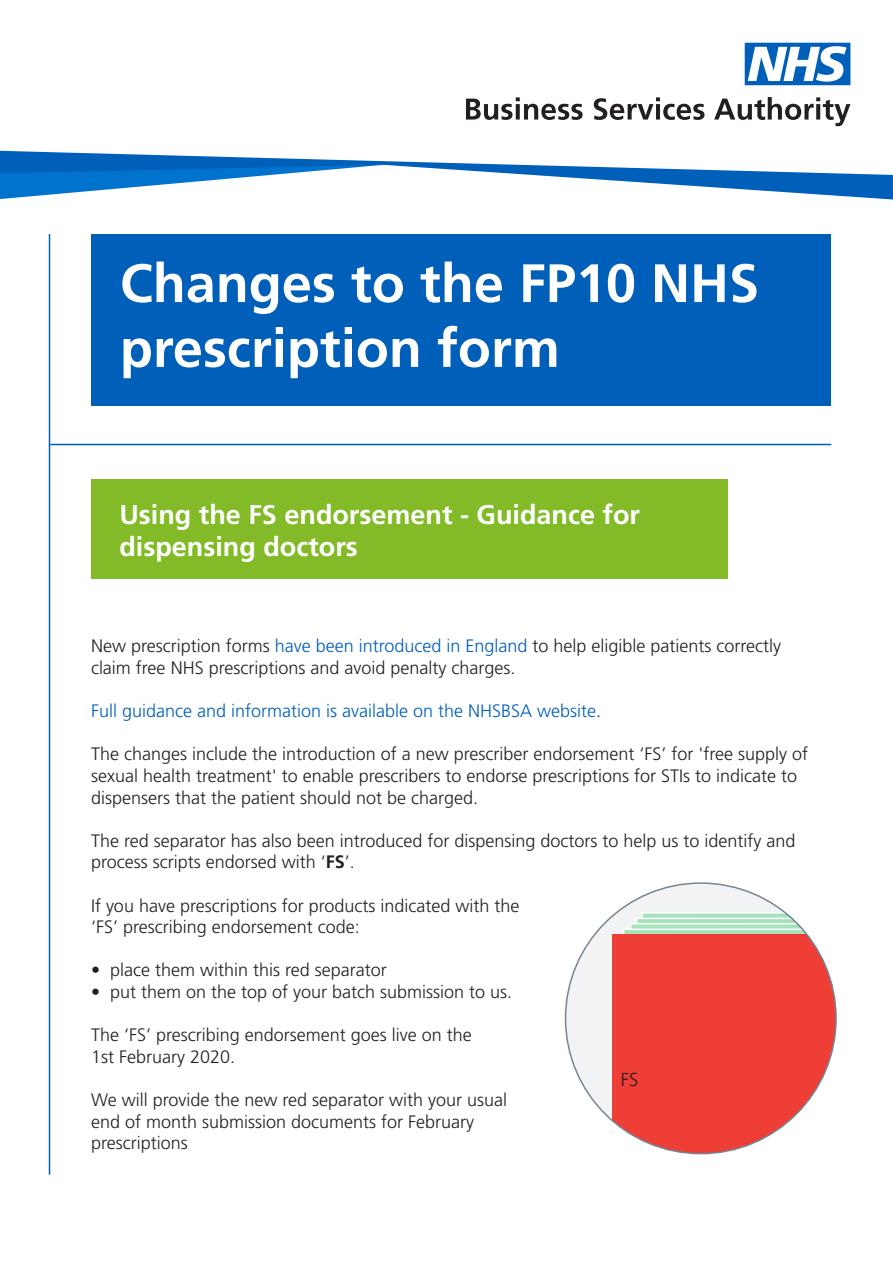
<style>
.page{position:relative;width:893px;height:1263px;background:#fff}
.page>*{position:absolute;margin:0;border:0;box-sizing:border-box;transform-origin:0 0}
.t1{font:700 54px/64.8px "Frutiger LT Std";color:#fff}
.t2{font:700 27px/32.4px "Frutiger LT Std";color:#fff}
.t3{font:300 18.75px "Frutiger LT Std";color:#231f20}
.t4{font:300 18px/21.6px "Frutiger LT Std";color:#231f20}
.t5{font:300 18px "Frutiger LT Std";color:#005fb9}
.s1{color:#005fb9}
.s2{color:#231f20}
.s3{font-weight:700}
</style>
<div class="page">
<div style="left:91px;top:479px;width:637px;height:100px;background:#82bb27"></div>
<svg style="left:0;top:151px;width:893px;height:48px"></svg>
<svg style="left:466px;top:97px;width:117px;height:23px"></svg>
<svg style="left:594px;top:97px;width:110px;height:23px"></svg>
<svg style="left:714px;top:97px;width:136px;height:29px"></svg>
<svg style="left:745px;top:43px;width:105px;height:42px"></svg>
<div style="left:91px;top:234px;width:739px;height:171px;background:#005fb9"></div>
<hr style="left:49px;top:234px;width:1px;height:941px;background:#005fb9">
<hr style="left:50px;top:444px;width:781px;height:1px;background:#005fb9">
<div style="left:565px;top:883px;width:271px;height:270px;background:#f2f3f4;border-radius:50%"></div>
<svg style="left:642px;top:912px;width:150px;height:5px"></svg>
<svg style="left:636px;top:917px;width:162px;height:6px"></svg>
<svg style="left:630px;top:923px;width:173px;height:5px"></svg>
<svg style="left:623px;top:928px;width:185px;height:6px"></svg>
<svg style="left:612px;top:934px;width:224px;height:219px;background:#ee524a"></svg>
<h1 class="t1" style="left:120px;top:251px;width:641px">Changes to the FP10 NHS prescription form</h1>
<h2 class="t2" style="left:119px;top:498px;width:522px">Using the FS endorsement - Guidance for dispensing doctors</h2>
<p class="t4" style="left:91px;top:636px;width:692px">New prescription forms <span class="s1">have been introduced in England</span> to help eligible patients correctly claim free NHS prescriptions and avoid penalty charges.</p>
<p class="t5" style="left:91px;top:701px;width:512px">Full guidance and information is available on the NHSBSA website<span class="s2">.</span></p>
<p class="t4" style="left:91px;top:744px;width:719px">The changes include the introduction of a new prescriber endorsement ‘FS’ for 'free supply of sexual health treatment' to enable prescribers to endorse prescriptions for STIs to indicate to dispensers that the patient should not be charged.</p>
<p class="t4" style="left:91px;top:830px;width:706px">The red separator has also been introduced for dispensing doctors to help us to identify and process scripts endorsed with ‘<span class="s3">FS</span>’.</p>
<p class="t4" style="left:91px;top:895px;width:430px">If you have prescriptions for products indicated with the ‘FS’ prescribing endorsement code:</p>
<p class="t4" style="left:91px;top:960px;width:297px">• place them within this red separator</p>
<p class="t4" style="left:91px;top:981px;width:423px">• put them on the top of your batch submission to us.</p>
<p class="t4" style="left:91px;top:1024px;width:382px">The ‘FS’ prescribing endorsement goes live on the<br>1st February 2020.</p>
<p class="t4" style="left:91px;top:1089px;width:418px">We will provide the new red separator with your usual end of month submission documents for February prescriptions</p>
<p class="t3" style="left:621px;top:1069px;width:19px">FS</p>
</div>
